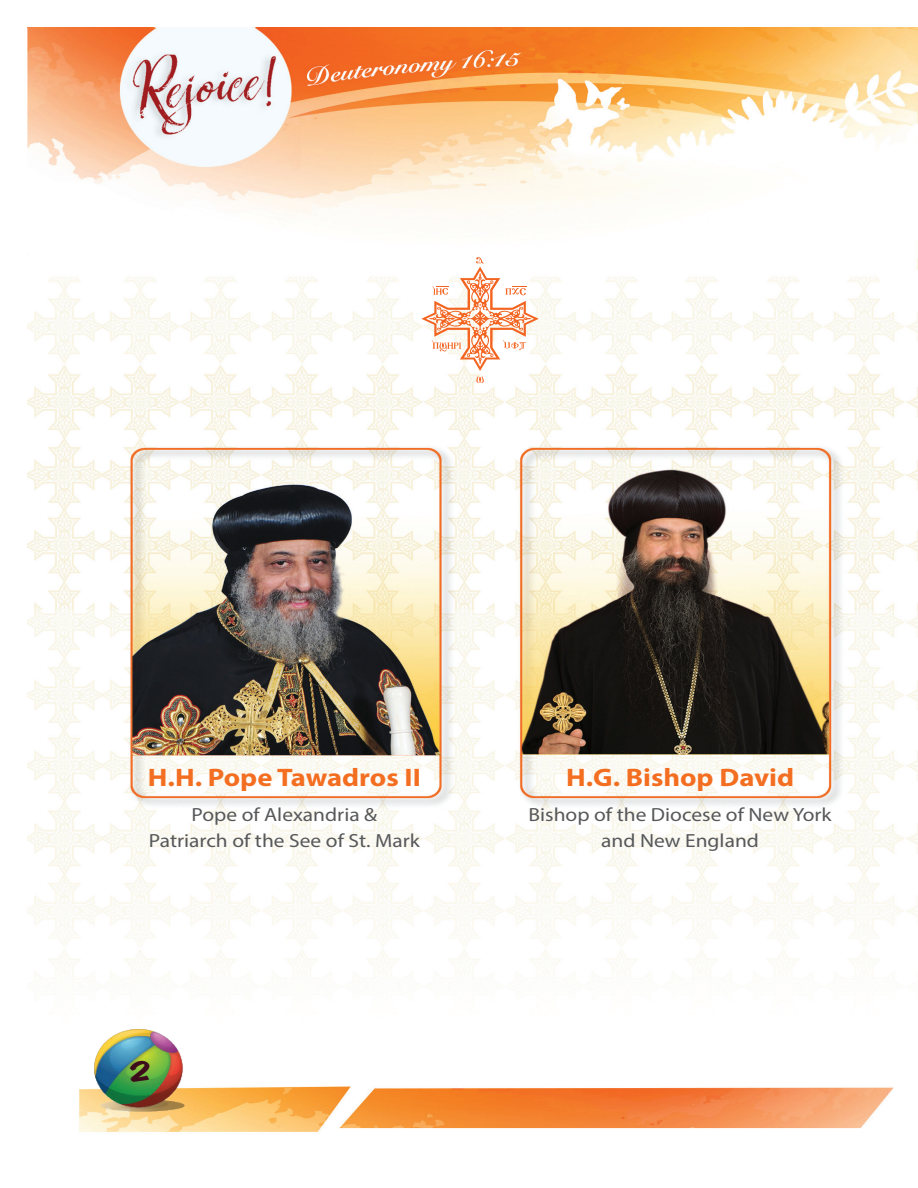
<style>
.page{position:relative;width:918px;height:1188px;background:#fff}
.page>*{position:absolute;margin:0;border:0;box-sizing:border-box;transform-origin:0 0}
.t1{font:700 28.65px "Reklame Script";color:#3e0d1b;scale:1.12 1}
.t2{font:700 25.35px "Myriad Pro";color:#f36e21;scale:1.12 1}
.t3{font:19.05px/25.3px "Myriad Pro";color:#57585a;text-align:center;scale:1.12 1}
</style>
<div class="page">
<img style="left:27px;top:29px;width:891px;height:1103px">
<svg style="left:476px;top:377px;width:8px;height:6px"></svg>
<svg style="left:421px;top:257px;width:118px;height:114px"></svg>
<img style="left:95px;top:1029px;width:90px;height:83px">
<h2 class="t2" style="left:148px;top:761px;width:245px">H.H. Pope Tawadros II</h2>
<p class="t3" style="left:149px;top:802px;width:243px">Pope of Alexandria &amp;<br>Patriarch of the See of St. Mark</p>
<h1 class="t1" style="left:131px;top:1051px;width:18px">2</h1>
<h2 class="t2" style="left:566px;top:761px;width:205px">H.G. Bishop David</h2>
<p class="t3" style="left:529px;top:802px;width:272px">Bishop of the Diocese of New York and New England</p>
</div>
